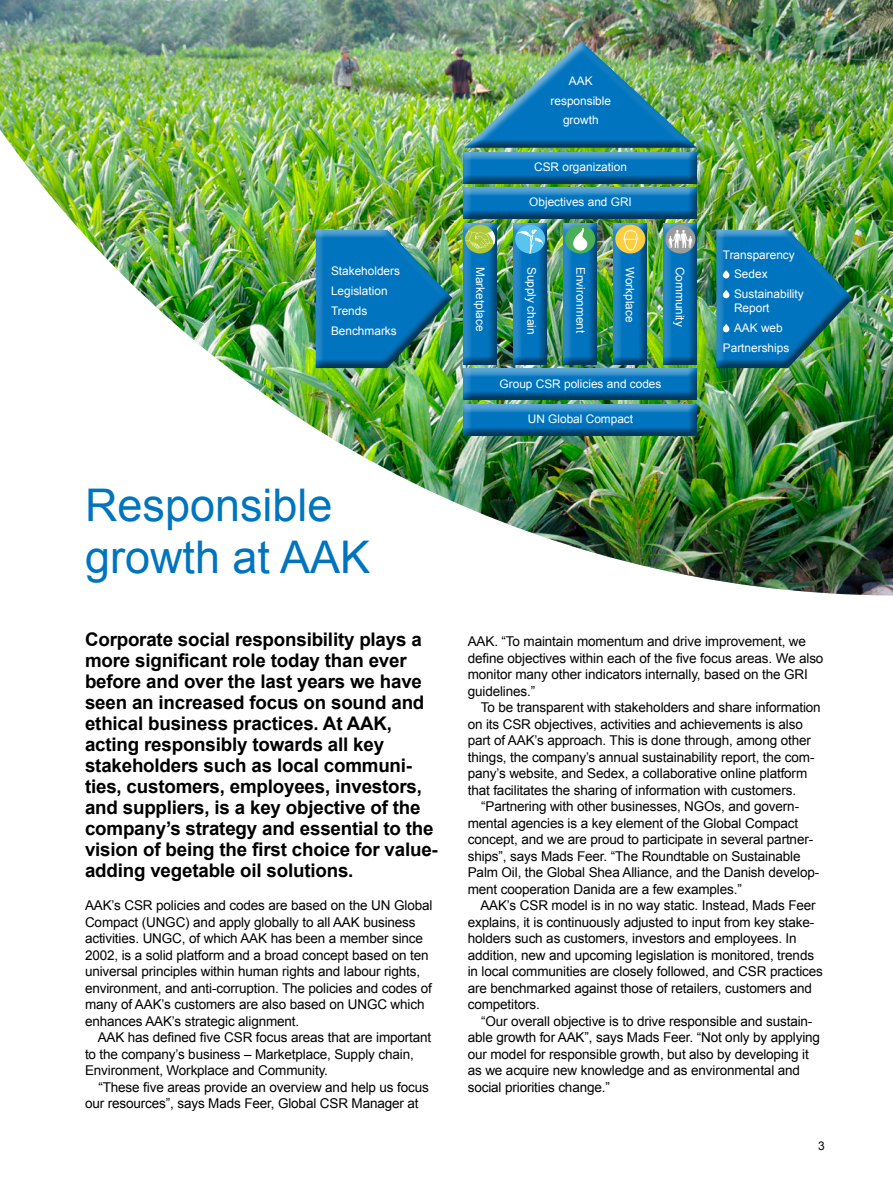
<style>
.page{position:relative;width:893px;height:1191px;background:#fff}
.page>*{position:absolute;margin:0;border:0;box-sizing:border-box;transform-origin:0 0}
.NY_RUBBE{font:45px/52.3px "Arial";color:#0074be}
.NY_INGRESS{font:700 18.75px/21px "Arial";letter-spacing:-.01em;color:#000}
.NY_BRÖD{font:13.5px/16.5px "Arial";letter-spacing:-.01em;color:#000}
.t1{font:12px "Arial";color:#000}
.t2{font:11.85px/19.8px "Arial";color:#fff}
</style>
<div class="page">
<img style="left:0;top:0;width:893px;height:595px">
<div style="left:463px;top:150px;width:234px;height:30px;background:#fff;opacity:.5"></div>
<div style="left:463px;top:152px;width:234px;height:32px;background:#000;opacity:.5"></div>
<div style="left:463px;top:40px;width:234px;height:109px;background:#fff;opacity:.5"></div>
<div style="left:463px;top:139px;width:234px;height:10px;background:#000;opacity:.5"></div>
<div style="left:463px;top:366px;width:234px;height:31px;background:#fff;opacity:.5"></div>
<div style="left:463px;top:368px;width:234px;height:33px;background:#000;opacity:.5"></div>
<div style="left:463px;top:185px;width:234px;height:31px;background:#fff;opacity:.5"></div>
<div style="left:463px;top:187px;width:234px;height:33px;background:#000;opacity:.5"></div>
<div style="left:463px;top:402px;width:234px;height:31px;background:#fff;opacity:.5"></div>
<div style="left:463px;top:404px;width:234px;height:32px;background:#000;opacity:.5"></div>
<div style="left:315px;top:228px;width:138px;height:137px;background:#fff;opacity:.5"></div>
<div style="left:315px;top:291px;width:138px;height:77px;background:#000;opacity:.5"></div>
<div style="left:715px;top:228px;width:139px;height:137px;background:#fff;opacity:.5"></div>
<div style="left:513px;top:223px;width:35px;height:142px;background:#000;opacity:.5"></div>
<div style="left:463px;top:223px;width:35px;height:142px;background:#000;opacity:.5"></div>
<div style="left:563px;top:223px;width:35px;height:142px;background:#000;opacity:.5"></div>
<div style="left:613px;top:223px;width:35px;height:142px;background:#000;opacity:.5"></div>
<div style="left:663px;top:223px;width:35px;height:142px;background:#000;opacity:.5"></div>
<div style="left:615px;top:225px;width:30px;height:28px;background:#fece41;border-radius:50%"></div>
<svg style="left:623px;top:229px;width:16px;height:21px"></svg>
<div style="left:565px;top:225px;width:30px;height:28px;background:#49b059;border-radius:50%"></div>
<svg style="left:573px;top:228px;width:14px;height:23px"></svg>
<div style="left:515px;top:225px;width:30px;height:28px;background:#5ac4f1;border-radius:50%"></div>
<svg style="left:517px;top:229px;width:26px;height:24px"></svg>
<div style="left:465px;top:225px;width:30px;height:28px;background:#aeca35;border-radius:50%"></div>
<svg style="left:465px;top:226px;width:30px;height:23px"></svg>
<div style="left:665px;top:225px;width:30px;height:28px;background:#9b9c9c;border-radius:50%"></div>
<svg style="left:668px;top:230px;width:24px;height:18px"></svg>
<img style="left:716px;top:230px;width:137px;height:138px">
<p class="t2" style="left:331px;top:261px;width:71px">Stakeholders<br>Legislation<br>Trends<br>Benchmarks</p>
<p class="NY_RUBBE" style="left:85px;top:479px;width:287px">Responsible growth at AAK</p>
<p class="NY_INGRESS" style="left:85px;top:630px;width:354px">Corporate social responsibility plays a more significant role today than ever before and over the last years we have seen an increased focus on sound and ethical business practices. At AAK, acting responsibly towards all key stakeholders such as local communi&shy;ties, customers, employees, investors, and suppliers, is a key objective of the company’s strategy and essential to the vision of being the first choice for value&shy;adding vegetable oil solutions.</p>
<p class="NY_BRÖD" style="left:85px;top:897px;width:349px">AAK’s CSR policies and codes are based on the UN Global Compact (UNGC) and apply globally to all AAK business activities. UNGC, of which AAK has been a member since 2002, is a solid platform and a broad concept based on ten universal principles within human rights and labour rights, environment, and anti-corruption. The policies and codes of many of AAK’s customers are also based on UNGC which enhances AAK’s strategic alignment.</p>
<p class="NY_BRÖD" style="left:85px;top:1029px;width:348px;text-indent:13px">AAK has defined five CSR focus areas that are important to the company’s business – Marketplace, Supply chain,<br>Environment, Workplace and Community.</p>
<p class="NY_BRÖD" style="left:85px;top:1079px;width:345px;text-indent:13px">“These five areas provide an overview and help us focus our resources”, says Mads Feer, Global CSR Manager at</p>
<p class="t2" style="left:551px;top:71px;width:62px;text-align:center">AAK responsible growth</p>
<p class="t2" style="left:534px;top:157px;width:94px">CSR organization</p>
<p class="t2" style="left:529px;top:192px;width:104px">Objectives and GRI</p>
<p class="t2" style="left:490px;top:267px;width:66px;rotate:90deg">Marketplace</p>
<p class="t2" style="left:541px;top:267px;width:69px;rotate:90deg">Supply chain</p>
<p class="t2" style="left:590px;top:267px;width:68px;rotate:90deg">Environment</p>
<p class="t2" style="left:640px;top:267px;width:57px;rotate:90deg">Workplace</p>
<p class="t2" style="left:690px;top:267px;width:61px;rotate:90deg">Community</p>
<p class="t2" style="left:500px;top:374px;width:163px">Group CSR policies and codes</p>
<p class="t2" style="left:528px;top:409px;width:107px">UN Global Compact</p>
<p class="t2" style="left:734px;top:245px;width:71px;text-indent:-11px">Transparency<br>Sedex<br>Sustainability</p>
<p class="t2" style="left:734px;top:298px;width:37px">Report</p>
<p class="t2" style="left:734px;top:318px;width:50px">AAK web</p>
<p class="t2" style="left:723px;top:338px;width:68px">Partnerships</p>
<p class="NY_BRÖD" style="left:468px;top:633px;width:357px">AAK. “To maintain momentum and drive improvement, we define objectives within each of the five focus areas. We also monitor many other indicators internally, based on the GRI guidelines.”</p>
<p class="NY_BRÖD" style="left:468px;top:699px;width:354px;text-indent:13px">To be transparent with stakeholders and share information on its CSR objectives, activities and achievements is also part of AAK’s approach. This is done through, among other things, the company’s annual sustainability report, the com&shy;pany’s website, and Sedex, a collaborative online platform that facilitates the sharing of information with customers.</p>
<p class="NY_BRÖD" style="left:468px;top:798px;width:353px;text-indent:13px">“Partnering with other businesses, NGOs, and govern&shy;mental agencies is a key element of the Global Compact concept, and we are proud to participate in several partner&shy;ships”, says Mads Feer. “The Roundtable on Sustainable Palm Oil, the Global Shea Alliance, and the Danish develop&shy;ment cooperation Danida are a few examples.”</p>
<p class="NY_BRÖD" style="left:468px;top:897px;width:357px;text-indent:13px">AAK’s CSR model is in no way static. Instead, Mads Feer explains, it is continuously adjusted to input from key stake&shy;holders such as customers, investors and employees. In addition, new and upcoming legislation is monitored, trends in local communities are closely followed, and CSR practices are benchmarked against those of retailers, customers and competitors.</p>
<p class="NY_BRÖD" style="left:468px;top:1013px;width:354px;text-indent:13px">“Our overall objective is to drive responsible and sustain&shy;able growth for AAK”, says Mads Feer. “Not only by applying our model for responsible growth, but also by developing it as we acquire new knowledge and as environmental and social priorities change.”</p>
<p class="t1" style="left:818px;top:1137px;width:8px">3</p>
</div>
